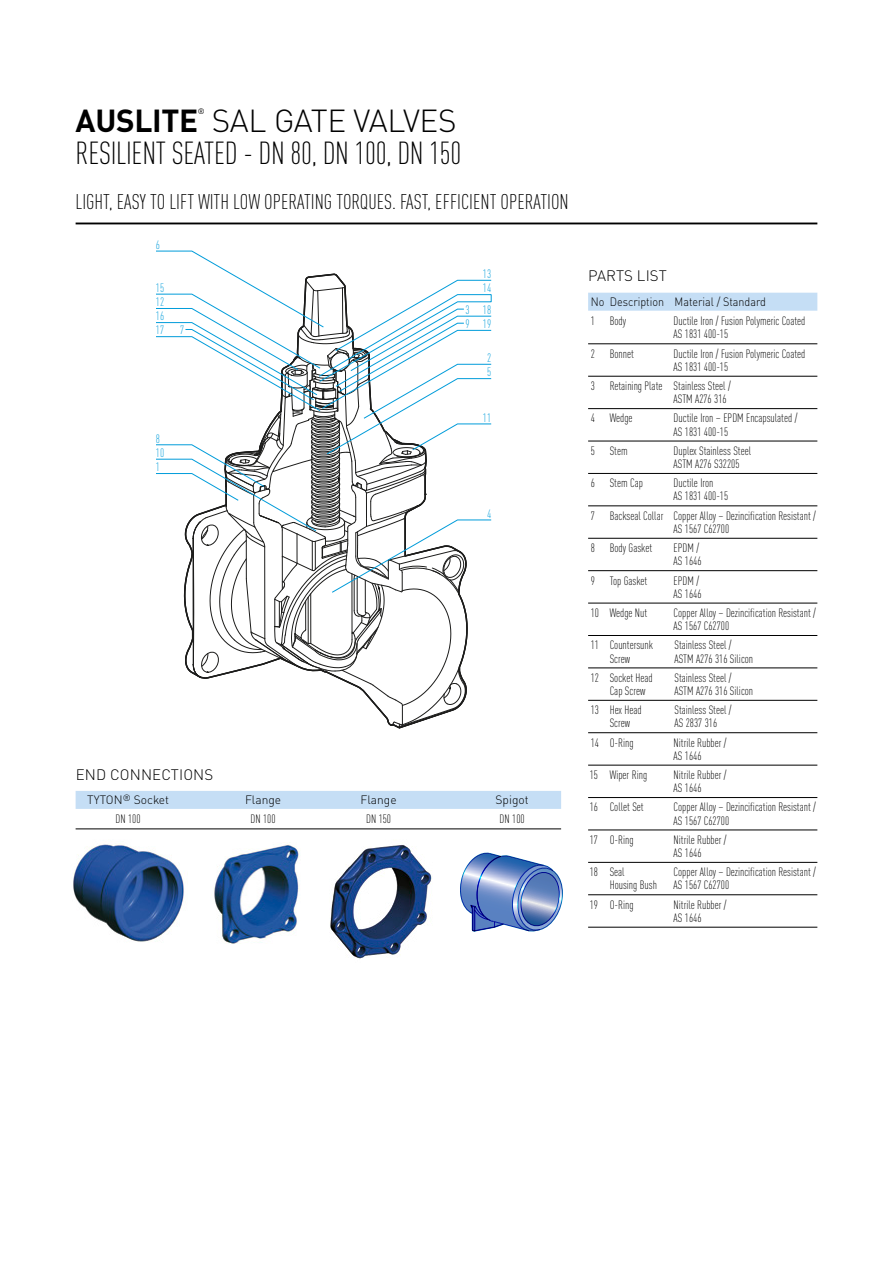
<style>
.page{position:relative;width:893px;height:1263px;background:#fff}
.page>*{position:absolute;margin:0;border:0;box-sizing:border-box;transform-origin:0 0}
.t1{font:300 condensed 31.5px "DIN Pro";letter-spacing:-.01em;color:#000}
.t2{font:300 31.5px "DIN Pro";letter-spacing:-.01em;color:#000}
.t3{font:300 condensed 21px "DIN Pro";color:#000}
.t4{font:300 15px "DIN Pro";letter-spacing:.01em;color:#000}
.t5{font:300 condensed 12px/13.2px "DIN Pro";color:#000}
.t6{font:300 12px "DIN Pro";color:#000;scale:.9 1}
.t7{font:300 12px "DIN Pro";color:#000}
.t8{font:300 condensed 12px/14.4px "DIN Pro";color:#009cda}
.t9{font:7.8px "DIN Pro";color:#000}
.s1{font-weight:700}
</style>
<div class="page">
<hr style="left:76px;top:223px;width:741px;height:1px;background:#000">
<svg style="left:156px;top:250px;width:336px;height:479px"></svg>
<div style="left:588px;top:293px;width:229px;height:18px;background:#c5def5"></div>
<hr style="left:588px;top:343px;width:229px;height:1px;background:#000">
<hr style="left:588px;top:376px;width:229px;height:1px;background:#000">
<hr style="left:588px;top:408px;width:229px;height:1px;background:#000">
<hr style="left:588px;top:441px;width:229px;height:1px;background:#000">
<hr style="left:588px;top:473px;width:229px;height:1px;background:#000">
<hr style="left:588px;top:505px;width:229px;height:1px;background:#000">
<hr style="left:588px;top:538px;width:229px;height:1px;background:#000">
<hr style="left:588px;top:570px;width:229px;height:1px;background:#000">
<hr style="left:588px;top:603px;width:229px;height:1px;background:#000">
<hr style="left:588px;top:635px;width:229px;height:1px;background:#000">
<hr style="left:588px;top:668px;width:229px;height:1px;background:#000">
<hr style="left:588px;top:700px;width:229px;height:1px;background:#000">
<hr style="left:588px;top:732px;width:229px;height:1px;background:#000">
<hr style="left:588px;top:765px;width:229px;height:1px;background:#000">
<hr style="left:588px;top:797px;width:229px;height:1px;background:#000">
<hr style="left:588px;top:830px;width:229px;height:1px;background:#000">
<hr style="left:588px;top:862px;width:229px;height:1px;background:#000">
<hr style="left:588px;top:894px;width:229px;height:1px;background:#000">
<hr style="left:588px;top:927px;width:229px;height:1px;background:#000">
<div style="left:76px;top:791px;width:485px;height:18px;background:#c5def5"></div>
<hr style="left:76px;top:828px;width:485px;height:1px;background:#000">
<img style="left:213px;top:842px;width:87px;height:102px">
<img style="left:73px;top:843px;width:111px;height:99px">
<img style="left:330px;top:845px;width:103px;height:114px">
<svg style="left:460px;top:853px;width:103px;height:79px"></svg>
<p class="t9" style="left:198px;top:105px;width:8px">®</p>
<h1 class="t1" style="left:76px;top:130px;width:387px">RESILIENT SEATED - DN 80, DN 100, DN 150</h1>
<h2 class="t3" style="left:76px;top:187px;width:495px">LIGHT, EASY TO LIFT WITH LOW OPERATING TORQUES. FAST, EFFICIENT OPERATION</h2>
<h1 class="t2" style="left:76px;top:96px;width:383px"><span class="s1">AUSLITE</span> SAL GATE VALVES</h1>
<p class="t8" style="left:156px;top:237px;width:6px">6</p>
<p class="t8" style="left:156px;top:280px;width:10px">15</p>
<p class="t8" style="left:156px;top:294px;width:10px">12</p>
<p class="t8" style="left:156px;top:309px;width:10px;line-height:14px">16<br>17</p>
<p class="t8" style="left:180px;top:322px;width:6px">7</p>
<p class="t8" style="left:156px;top:430px;width:6px">8</p>
<p class="t8" style="left:156px;top:459px;width:6px">1</p>
<p class="t8" style="left:156px;top:445px;width:10px">10</p>
<p class="t8" style="left:465px;top:301px;width:6px">3</p>
<p class="t8" style="left:465px;top:315px;width:6px">9</p>
<p class="t8" style="left:483px;top:266px;width:10px">13<br>14</p>
<p class="t8" style="left:483px;top:302px;width:10px">18<br>19</p>
<p class="t8" style="left:487px;top:364px;width:6px">5</p>
<p class="t8" style="left:487px;top:350px;width:6px">2</p>
<p class="t8" style="left:483px;top:409px;width:10px">11</p>
<p class="t8" style="left:487px;top:505px;width:6px">4</p>
<p class="t4" style="left:76px;top:763px;width:139px">END CONNECTIONS</p>
<p class="t7" style="left:87px;top:790px;width:83px">TYTON<sup>®</sup> Socket</p>
<p class="t7" style="left:245px;top:790px;width:38px">Flange</p>
<p class="t7" style="left:361px;top:790px;width:38px">Flange</p>
<p class="t7" style="left:496px;top:790px;width:35px">Spigot</p>
<p class="t5" style="left:116px;top:812px;width:26px">DN 100</p>
<p class="t5" style="left:251px;top:812px;width:26px">DN 100</p>
<p class="t5" style="left:366px;top:812px;width:26px">DN 150</p>
<p class="t5" style="left:500px;top:812px;width:26px">DN 100</p>
<p class="t4" style="left:588px;top:264px;width:80px">PARTS LIST</p>
<p class="t6" style="left:591px;top:292px;width:196px">No Description Material / Standard</p>
<p class="t5" style="left:591px;top:314px;width:37px">1 Body</p>
<p class="t5" style="left:674px;top:314px;width:133px">Ductile Iron / Fusion Polymeric Coated<br>AS 1831 400-15</p>
<p class="t5" style="left:591px;top:346px;width:45px">2 Bonnet</p>
<p class="t5" style="left:674px;top:346px;width:133px">Ductile Iron / Fusion Polymeric Coated<br>AS 1831 400-15</p>
<p class="t5" style="left:674px;top:378px;width:59px;text-indent:-83px">3 Retaining Plate Stainless Steel /<br>ASTM A276 316</p>
<p class="t5" style="left:591px;top:411px;width:43px">4 Wedge</p>
<p class="t5" style="left:674px;top:411px;width:125px">Ductile Iron – EPDM Encapsulated /<br>AS 1831 400-15</p>
<p class="t5" style="left:591px;top:443px;width:38px">5 Stem</p>
<p class="t5" style="left:674px;top:443px;width:79px">Duplex Stainless Steel<br>ASTM A276 S32205</p>
<p class="t5" style="left:591px;top:476px;width:54px">6 Stem Cap</p>
<p class="t5" style="left:674px;top:476px;width:56px">Ductile Iron<br>AS 1831 400-15</p>
<p class="t5" style="left:591px;top:508px;width:227px;text-align:center">7 Backseal Collar Copper Alloy – Dezincification Resistant /<br>AS 1567 C62700</p>
<p class="t5" style="left:591px;top:541px;width:63px">8 Body Gasket</p>
<p class="t5" style="left:674px;top:541px;width:29px">EPDM /<br>AS 1646</p>
<p class="t5" style="left:591px;top:573px;width:58px">9 Top Gasket</p>
<p class="t5" style="left:674px;top:573px;width:29px">EPDM /<br>AS 1646</p>
<p class="t5" style="left:591px;top:605px;width:58px">10 Wedge Nut</p>
<p class="t5" style="left:674px;top:605px;width:144px">Copper Alloy – Dezincification Resistant /<br>AS 1567 C62700</p>
<p class="t5" style="left:591px;top:638px;width:64px">11 Countersunk</p>
<p class="t5" style="left:674px;top:638px;width:59px">Stainless Steel /</p>
<p class="t5" style="left:610px;top:651px;width:22px">Screw</p>
<p class="t5" style="left:674px;top:651px;width:80px">ASTM A276 316 Silicon</p>
<p class="t5" style="left:591px;top:670px;width:63px">12 Socket Head</p>
<p class="t5" style="left:674px;top:670px;width:59px">Stainless Steel /</p>
<p class="t5" style="left:610px;top:683px;width:37px">Cap Screw</p>
<p class="t5" style="left:674px;top:683px;width:80px">ASTM A276 316 Silicon</p>
<p class="t5" style="left:591px;top:703px;width:52px">13 Hex Head</p>
<p class="t5" style="left:674px;top:703px;width:59px">Stainless Steel /</p>
<p class="t5" style="left:610px;top:716px;width:22px">Screw</p>
<p class="t5" style="left:674px;top:716px;width:44px">AS 2837 316</p>
<p class="t5" style="left:591px;top:735px;width:44px">14 O-Ring</p>
<p class="t5" style="left:674px;top:735px;width:55px">Nitrile Rubber /<br>AS 1646</p>
<p class="t5" style="left:590px;top:767px;width:59px">15 Wiper Ring</p>
<p class="t5" style="left:674px;top:767px;width:55px">Nitrile Rubber /<br>AS 1646</p>
<p class="t5" style="left:590px;top:800px;width:56px">16 Collet Set</p>
<p class="t5" style="left:674px;top:800px;width:144px">Copper Alloy – Dezincification Resistant /<br>AS 1567 C62700</p>
<p class="t5" style="left:590px;top:832px;width:45px">17 O-Ring</p>
<p class="t5" style="left:674px;top:832px;width:55px">Nitrile Rubber /<br>AS 1646</p>
<p class="t5" style="left:590px;top:865px;width:36px">18 Seal</p>
<p class="t5" style="left:674px;top:865px;width:144px">Copper Alloy – Dezincification Resistant /</p>
<p class="t5" style="left:610px;top:878px;width:49px">Housing Bush</p>
<p class="t5" style="left:674px;top:878px;width:57px">AS 1567 C62700</p>
<p class="t5" style="left:590px;top:897px;width:45px">19 O-Ring</p>
<p class="t5" style="left:674px;top:897px;width:55px">Nitrile Rubber /<br>AS 1646</p>
</div>
